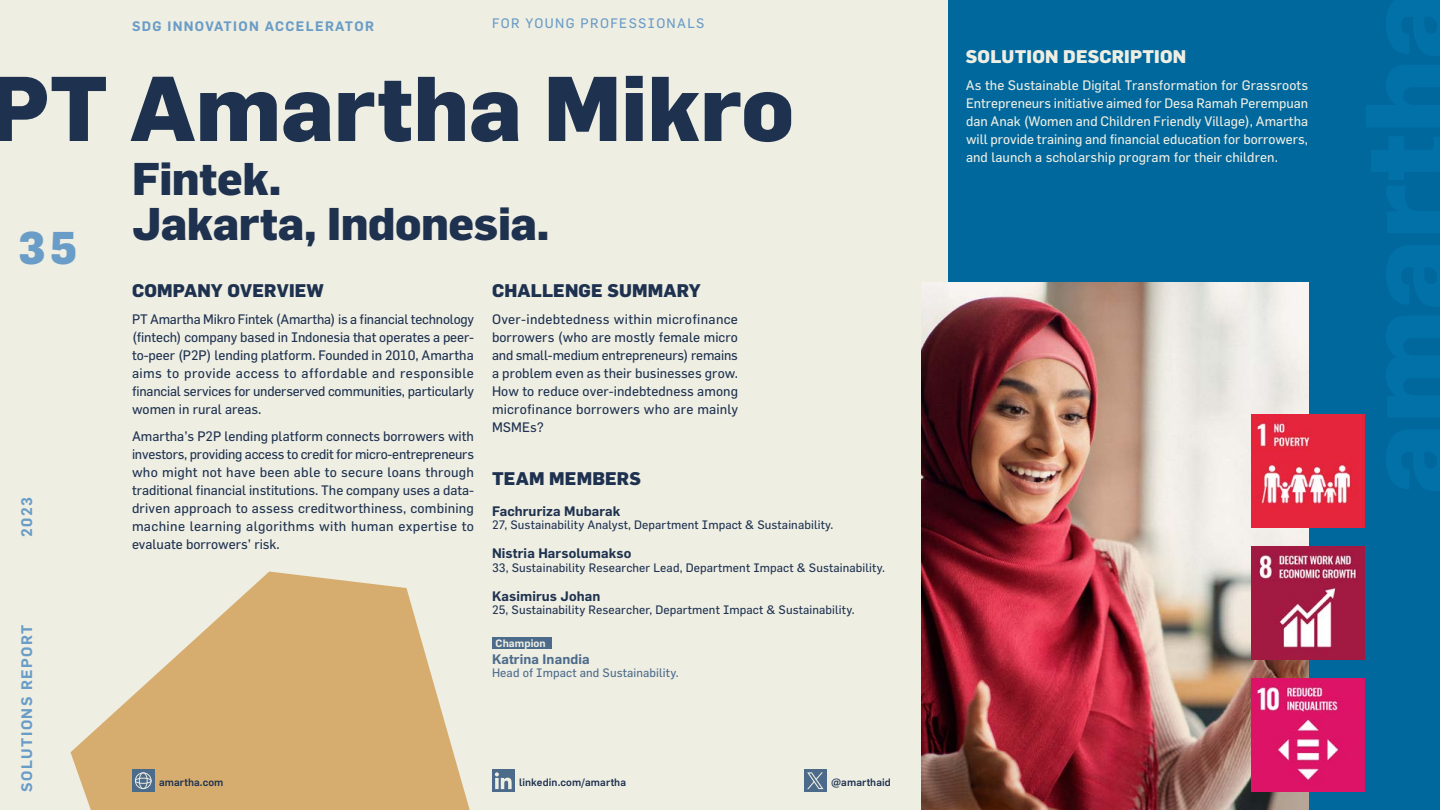
<style>
.page{position:relative;width:1440px;height:810px;background:#efeee3}
.page>*{position:absolute;margin:0;border:0;box-sizing:border-box;transform-origin:0 0}
.t1{font:800 90px "Flama";color:#1e3250}
.t2{font:800 45px/45px "Flama";letter-spacing:-.01em;color:#1e3250}
.t3{font:800 45px "Flama";color:#699cc6}
.t4{font:800 18px "Flama";letter-spacing:.01em;color:#1e3250}
.t5{font:800 18px "Flama";letter-spacing:.01em;color:#efeee3}
.t6{font:600 15px "Flama";letter-spacing:.1em;color:#699cc6}
.t7{font:13.5px/18px "Flama";letter-spacing:.005em;color:#1e3250;text-align:justify}
.t8{font:13.5px/18px "Flama";letter-spacing:.005em;color:#efeee3;text-align:justify}
.t9{font:600 13.5px "Flama";letter-spacing:.01em;color:#1e3250}
.t10{font:600 13.5px "Flama";letter-spacing:.1em;color:#699cc6}
.t11{font:13.5px "Flama";letter-spacing:.1em;color:#699cc6}
.t12{font:600 13.5px "Flama";letter-spacing:.01em;color:#4c6b8b}
.t13{font:12px "Flama";letter-spacing:.01em;color:#1e3250}
.t14{font:12px "Flama";letter-spacing:.01em;color:#4c6b8b}
.t15{font:500 10.5px "Flama";letter-spacing:.01em;color:#1e3250}
.t16{font:600 10.5px "Flama";letter-spacing:.01em;color:#efeee3}
</style>
<div class="page">
<div style="left:948px;top:0;width:492px;height:810px;background:#00689d"></div>
<svg style="left:71px;top:572px;width:399px;height:238px;fill:#d6ad6e"></svg>
<img style="left:921px;top:282px;width:387px;height:528px">
<div style="left:132px;top:770px;width:22px;height:22px;background:#4c6b8b"></div>
<svg style="left:135px;top:772px;width:17px;height:17px"></svg>
<div style="left:492px;top:770px;width:22px;height:22px;background:#4c6b8b"></div>
<svg style="left:495px;top:772px;width:17px;height:17px"></svg>
<div style="left:492px;top:637px;width:60px;height:12px;background:#4c6b8b"></div>
<div style="left:804px;top:770px;width:23px;height:22px;background:#4c6b8b"></div>
<svg style="left:807px;top:772px;width:16px;height:17px"></svg>
<img style="left:1251px;top:679px;width:114px;height:113px">
<img style="left:1251px;top:546px;width:114px;height:114px">
<img style="left:1251px;top:414px;width:114px;height:114px">
<p class="t10" style="left:132px;top:16px;width:244px">SDG INNOVATION ACCELERATOR</p>
<p class="t11" style="left:492px;top:15px;width:214px">FOR YOUNG PROFESSIONALS</p>
<h1 class="t1" style="left:-11px;top:52px;width:807px">PT Amartha Mikro</h1>
<h2 class="t2" style="left:132px;top:155px;width:419px">Fintek.<br>Jakarta, Indonesia.</h2>
<h2 class="t3" style="left:18px;top:220px;width:61px">35</h2>
<p class="t6" style="left:16px;top:537px;width:41px;rotate:-90deg">2023</p>
<p class="t6" style="left:16px;top:792px;width:169px;rotate:-90deg">SOLUTIONS REPORT</p>
<h3 class="t4" style="left:132px;top:279px;width:193px">COMPANY OVERVIEW</h3>
<h3 class="t4" style="left:492px;top:279px;width:210px">CHALLENGE SUMMARY</h3>
<p class="t7" style="left:132px;top:310px;width:344px">PT Amartha Mikro Fintek (Amartha) is a financial technology (fintech) company based in Indonesia that operates a peer&shy;to-peer (P2P) lending platform. Founded in 2010, Amartha aims to provide access to affordable and responsible financial services for underserved communities, particularly women in rural areas.</p>
<p class="t7" style="left:132px;top:427px;width:344px">Amartha’s P2P lending platform connects borrowers with investors, providing access to credit for micro-entrepreneurs who might not have been able to secure loans through traditional financial institutions. The company uses a data&shy;driven approach to assess creditworthiness, combining machine learning algorithms with human expertise to evaluate borrowers’ risk.</p>
<p class="t7" style="left:492px;top:310px;width:248px">Over-indebtedness within microfinance borrowers (who are mostly female micro and small-medium entrepreneurs) remains a problem even as their businesses grow.<br>How to reduce over-indebtedness among microfinance borrowers who are mainly MSMEs?</p>
<h3 class="t4" style="left:492px;top:468px;width:151px">TEAM MEMBERS</h3>
<p class="t9" style="left:492px;top:502px;width:130px">Fachruriza Mubarak</p>
<p class="t9" style="left:492px;top:544px;width:141px">Nistria Harsolumakso</p>
<p class="t9" style="left:492px;top:586px;width:110px">Kasimirus Johan</p>
<p class="t13" style="left:492px;top:518px;width:343px">27, Sustainability Analyst, Department Impact &amp; Sustainability.</p>
<p class="t13" style="left:492px;top:560px;width:395px">33, Sustainability Researcher Lead, Department Impact &amp; Sustainability.</p>
<p class="t13" style="left:492px;top:602px;width:364px">25, Sustainability Researcher, Department Impact &amp; Sustainability.</p>
<p class="t12" style="left:492px;top:650px;width:99px">Katrina Inandia</p>
<p class="t14" style="left:492px;top:666px;width:188px">Head of Impact and Sustainability.</p>
<p class="t16" style="left:496px;top:635px;width:52px">Champion</p>
<p class="t15" style="left:159px;top:774px;width:66px">amartha.com</p>
<p class="t15" style="left:519px;top:774px;width:109px">linkedin.com/amartha</p>
<p class="t15" style="left:831px;top:774px;width:61px">@amarthaid</p>
<h3 class="t5" style="left:966px;top:45px;width:222px">SOLUTION DESCRIPTION</h3>
<p class="t8" style="left:966px;top:76px;width:344px">As the Sustainable Digital Transformation for Grassroots Entrepreneurs initiative aimed for Desa Ramah Perempuan dan Anak (Women and Children Friendly Village), Amartha will provide training and financial education for borrowers, and launch a scholarship program for their children.</p>
</div>
